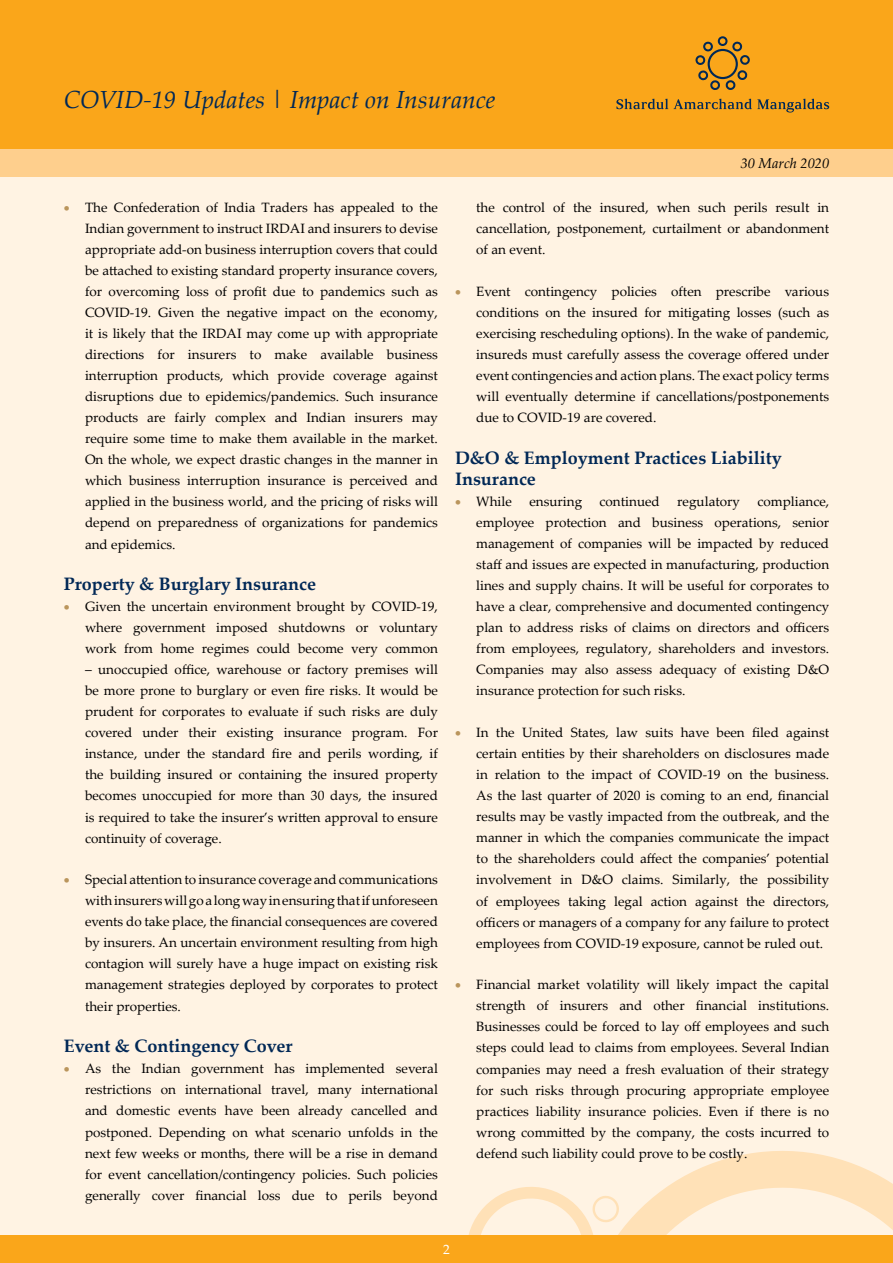
<style>
.page{position:relative;width:893px;height:1263px;background:#fff3e3}
.page>*{position:absolute;margin:0;border:0;box-sizing:border-box;transform-origin:0 0}
.t1{font:italic 24.75px "Palatino Linotype";color:#002856}
.t2{font:700 18px/21px "Palatino Linotype";color:#002856}
.t3{font:italic 14.25px "Palatino Linotype";color:#000}
.t4{font:13.5px/21px "Palatino Linotype";color:#000;text-align:justify}
.t5{font:13.5px "Palatino Linotype";color:#fff}
.s1{color:#ba955c}
</style>
<div class="page">
<svg style="left:468px;top:1151px;width:425px;height:84px"></svg>
<div style="left:0;top:1235px;width:893px;height:28px;background:#faa61a"></div>
<div style="left:0;top:149px;width:893px;height:28px;background:#fecf8d"></div>
<div style="left:0;top:0;width:893px;height:149px;background:#faa61a"></div>
<svg style="left:616px;top:99px;width:213px;height:14px"></svg>
<svg style="left:695px;top:36px;width:55px;height:54px"></svg>
<h1 class="t1" style="left:64px;top:82px;width:433px">COVID-19 Updates | Impact on Insurance</h1>
<p class="t3" style="left:741px;top:153px;width:90px">30 March 2020</p>
<p class="t4" style="left:85px;top:197px;width:354px;text-indent:-21px"><span class="s1">•</span> The Confederation of India Traders has appealed to the Indian government to instruct IRDAI and insurers to devise appropriate add-on business interruption covers that could be attached to existing standard property insurance covers, for overcoming loss of profit due to pandemics such as COVID-19. Given the negative impact on the economy, it is likely that the IRDAI may come up with appropriate directions for insurers to make available business interruption products, which provide coverage against disruptions due to epidemics/pandemics. Such insurance products are fairly complex and Indian insurers may require some time to make them available in the market.<br>On the whole, we expect drastic changes in the manner in which business interruption insurance is perceived and applied in the business world, and the pricing of risks will depend on preparedness of organizations for pandemics and epidemics.</p>
<h2 class="t2" style="left:64px;top:573px;width:254px">Property &amp; Burglary Insurance</h2>
<p class="t4" style="left:85px;top:596px;width:354px;text-indent:-21px"><span class="s1">•</span> Given the uncertain environment brought by COVID-19, where government imposed shutdowns or voluntary work from home regimes could become very common</p>
<p class="t4" style="left:85px;top:659px;width:354px">– unoccupied office, warehouse or factory premises will be more prone to burglary or even fire risks. It would be prudent for corporates to evaluate if such risks are duly covered under their existing insurance program. For instance, under the standard fire and perils wording, if the building insured or containing the insured property becomes unoccupied for more than 30 days, the insured is required to take the insurer’s written approval to ensure continuity of coverage.</p>
<p class="t4" style="left:85px;top:869px;width:354px;text-indent:-21px"><span class="s1">•</span> Special attention to insurance coverage and communications with insurers will go a long way in ensuring that if unforeseen events do take place, the financial consequences are covered by insurers. An uncertain environment resulting from high contagion will surely have a huge impact on existing risk management strategies deployed by corporates to protect their properties.</p>
<h2 class="t2" style="left:64px;top:1035px;width:230px">Event &amp; Contingency Cover</h2>
<p class="t4" style="left:85px;top:1058px;width:354px;text-indent:-21px"><span class="s1">•</span> As the Indian government has implemented several restrictions on international travel, many international and domestic events have been already cancelled and postponed. Depending on what scenario unfolds in the next few weeks or months, there will be a rise in demand for event cancellation/contingency policies. Such policies generally cover financial loss due to perils beyond</p>
<p class="t4" style="left:476px;top:197px;width:354px">the control of the insured, when such perils result in cancellation, postponement, curtailment or abandonment of an event.</p>
<p class="t4" style="left:476px;top:281px;width:354px;text-indent:-21px"><span class="s1">•</span> Event contingency policies often prescribe various conditions on the insured for mitigating losses (such as exercising rescheduling options). In the wake of pandemic, insureds must carefully assess the coverage offered under event contingencies and action plans. The exact policy terms will eventually determine if cancellations/postponements due to COVID-19 are covered.</p>
<h2 class="t2" style="left:455px;top:447px;width:328px">D&amp;O &amp; Employment Practices Liability<br>Insurance</h2>
<p class="t4" style="left:455px;top:491px;width:58px"><span class="s1">•</span> While</p>
<p class="t4" style="left:529px;top:491px;width:54px">ensuring</p>
<p class="t4" style="left:600px;top:491px;width:62px">continued</p>
<p class="t4" style="left:677px;top:491px;width:64px">regulatory</p>
<p class="t4" style="left:476px;top:491px;width:354px;text-indent:281px">compliance, employee protection and business operations, senior management of companies will be impacted by reduced staff and issues are expected in manufacturing, production lines and supply chains. It will be useful for corporates to have a clear, comprehensive and documented contingency plan to address risks of claims on directors and officers from employees, regulatory, shareholders and investors.<br>Companies may also assess adequacy of existing D&amp;O insurance protection for such risks.</p>
<p class="t4" style="left:476px;top:722px;width:354px;text-indent:-21px"><span class="s1">•</span> In the United States, law suits have been filed against certain entities by their shareholders on disclosures made in relation to the impact of COVID-19 on the business.<br>As the last quarter of 2020 is coming to an end, financial results may be vastly impacted from the outbreak, and the manner in which the companies communicate the impact to the shareholders could affect the companies’ potential involvement in D&amp;O claims. Similarly, the possibility of employees taking legal action against the directors, officers or managers of a company for any failure to protect employees from COVID-19 exposure, cannot be ruled out.</p>
<p class="t4" style="left:476px;top:974px;width:354px;text-indent:-21px"><span class="s1">•</span> Financial market volatility will likely impact the capital strength of insurers and other financial institutions.<br>Businesses could be forced to lay off employees and such steps could lead to claims from employees. Several Indian companies may need a fresh evaluation of their strategy for such risks through procuring appropriate employee practices liability insurance policies. Even if there is no wrong committed by the company, the costs incurred to defend such liability could prove to be costly.</p>
<p class="t5" style="left:443px;top:1240px;width:8px">2</p>
</div>
